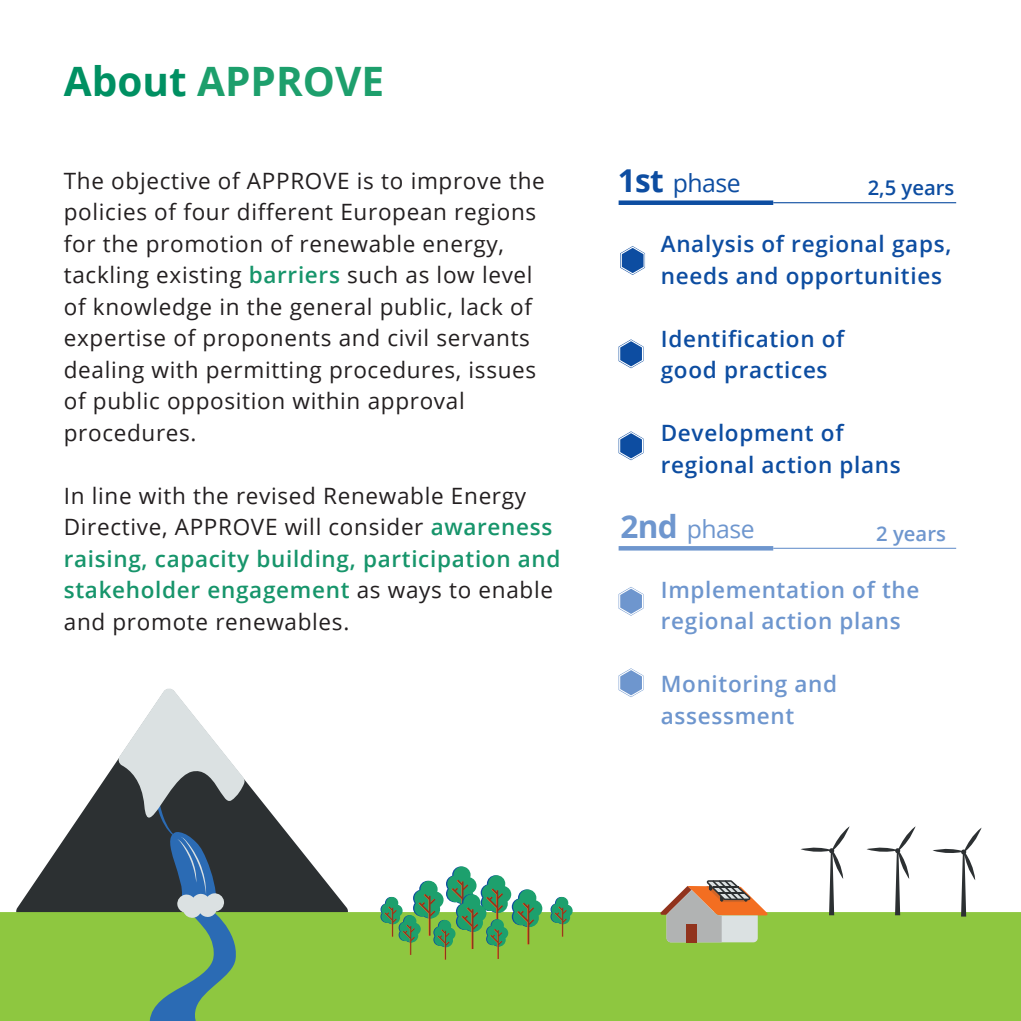
<style>
.page{position:relative;width:1021px;height:1021px;background:#fff}
.page>*{position:absolute;margin:0;border:0;box-sizing:border-box;transform-origin:0 0}
.t1{font:700 40.5px "Open Sans";color:#1d9f6c}
.t2{font:24.75px "Open Sans";letter-spacing:-.02em;color:#6e96ce}
.t3{font:24.75px "Open Sans";letter-spacing:-.02em;color:#0d4da1}
.t4{font:22.5px/31.5px "Open Sans";letter-spacing:.03em;color:#231f20}
.t5{font:600 22.5px/31.5px "Open Sans";letter-spacing:.03em;color:#0d4da1}
.t6{font:600 22.5px/31.5px "Open Sans";letter-spacing:.03em;color:#6e96ce}
.t7{font:600 20.25px "Open Sans";color:#0d4da1}
.t8{font:600 20.25px "Open Sans";color:#6e96ce}
.s1{color:#009062}
.s2{font-weight:600;color:#17956b}
.s3{font-weight:700;font-size:31.5px}
</style>
<div class="page">
<svg style="left:618px;top:587px;width:26px;height:29px"></svg>
<svg style="left:620px;top:246px;width:25px;height:29px"></svg>
<svg style="left:618px;top:668px;width:26px;height:29px"></svg>
<svg style="left:618px;top:339px;width:26px;height:29px"></svg>
<svg style="left:618px;top:431px;width:26px;height:29px"></svg>
<hr style="left:618px;top:546px;width:155px;height:4px;background:#6e96ce">
<div style="left:618px;top:200px;width:155px;height:5px;background:#0d4da1"></div>
<hr style="left:773px;top:547px;width:183px;height:2px;background:#6e96ce">
<hr style="left:773px;top:202px;width:183px;height:1px;background:#0d4da1">
<svg style="left:61px;top:759px;width:57px;height:84px"></svg>
<svg style="left:0;top:843px;width:1020px;height:177px;fill:#8ec740"></svg>
<svg style="left:932px;top:828px;width:49px;height:88px"></svg>
<svg style="left:800px;top:827px;width:49px;height:88px"></svg>
<svg style="left:866px;top:827px;width:49px;height:88px"></svg>
<svg style="left:550px;top:896px;width:22px;height:40px"></svg>
<svg style="left:380px;top:866px;width:162px;height:93px"></svg>
<svg style="left:660px;top:880px;width:108px;height:62px"></svg>
<div style="left:686px;top:923px;width:10px;height:19px;background:#91331d"></div>
<svg style="left:118px;top:688px;width:206px;height:332px"></svg>
<p class="t1" style="left:64px;top:53px;width:322px"><span class="s1">About</span> APPROVE</p>
<p class="t4" style="left:64px;top:164px;width:482px">The objective of APPROVE is to improve the policies of four different European regions for the promotion of renewable energy, tackling existing <span class="s2">barriers</span> such as low level of knowledge in the general public, lack of expertise of proponents and civil servants dealing with permitting procedures, issues of public opposition within approval procedures.</p>
<p class="t4" style="left:64px;top:479px;width:498px">In line with the revised Renewable Energy Directive, APPROVE will consider <span class="s2">awareness raising, capacity building, participation and stakeholder engagement</span> as ways to enable and promote renewables.</p>
<p class="t3" style="left:617px;top:166px;width:124px"><span class="s3">1st</span> phase</p>
<p class="t7" style="left:867px;top:174px;width:88px">2,5 years</p>
<p class="t5" style="left:660px;top:228px;width:292px">Analysis of regional gaps, needs and opportunities</p>
<p class="t5" style="left:660px;top:322px;width:185px">Identification of</p>
<p class="t5" style="left:660px;top:354px;width:168px">good practices</p>
<p class="t5" style="left:660px;top:417px;width:184px">Development of</p>
<p class="t5" style="left:660px;top:448px;width:241px">regional action plans</p>
<p class="t2" style="left:620px;top:512px;width:136px"><span class="s3">2nd</span> phase</p>
<p class="t8" style="left:876px;top:519px;width:71px">2 years</p>
<p class="t6" style="left:660px;top:573px;width:260px">Implementation of the regional action plans</p>
<p class="t6" style="left:660px;top:668px;width:178px">Monitoring and assessment</p>
</div>
